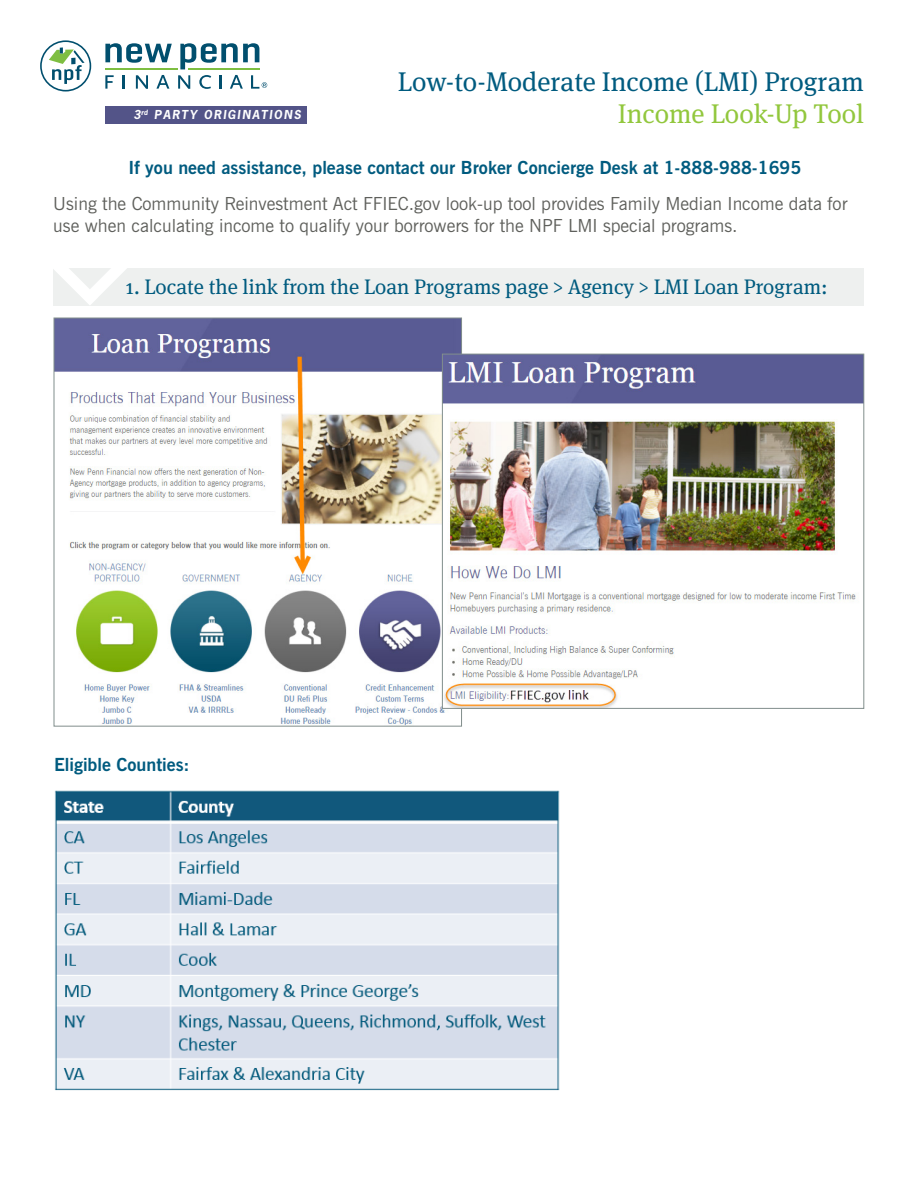
<style>
.page{position:relative;width:918px;height:1188px;background:#fff}
.page>*{position:absolute;margin:0;border:0;box-sizing:border-box;transform-origin:0 0}
.t1{font:27px "Meta Serif OT";color:#005b7f}
.t2{font:27px "Meta Serif OT";color:#92c73d}
.t3{font:21px "Meta Serif OT";color:#005b7f}
.t4{font:18px/22.5px "News Gothic BT";color:#5f605c}
.t5{font:700 18px "News Gothic BT";color:#005b7f}
.t6{font:italic 700 11.7px "News Gothic";letter-spacing:.14em;color:#fff}
</style>
<div class="page">
<img style="left:56px;top:320px;width:404px;height:404px">
<img style="left:444px;top:356px;width:418px;height:351px">
<div style="left:442px;top:354px;width:422px;height:355px;border:1px solid #818e8c"></div>
<div style="left:105px;top:106px;width:202px;height:18px;background:#535488"></div>
<hr style="left:105px;top:68px;width:73px;height:1px;background:#7ebe41">
<svg style="left:105px;top:75px;width:9px;height:14px"></svg>
<svg style="left:123px;top:75px;width:2px;height:14px"></svg>
<svg style="left:136px;top:75px;width:12px;height:14px"></svg>
<svg style="left:156px;top:75px;width:13px;height:14px"></svg>
<svg style="left:178px;top:75px;width:12px;height:14px"></svg>
<svg style="left:199px;top:75px;width:12px;height:14px"></svg>
<svg style="left:220px;top:75px;width:2px;height:14px"></svg>
<svg style="left:230px;top:75px;width:13px;height:14px"></svg>
<svg style="left:105px;top:43px;width:67px;height:20px"></svg>
<svg style="left:180px;top:43px;width:79px;height:26px"></svg>
<svg style="left:40px;top:40px;width:51px;height:52px"></svg>
<svg style="left:251px;top:75px;width:16px;height:14px"></svg>
<div style="left:53px;top:269px;width:811px;height:37px;background:#eef0ef"></div>
<svg style="left:54px;top:268px;width:72px;height:37px"></svg>
<img style="left:54px;top:790px;width:506px;height:300px">
<p class="t1" style="left:398px;top:64px;width:468px">Low-to-Moderate Income (LMI) Program</p>
<p class="t2" style="left:618px;top:97px;width:248px">Income Look-Up Tool</p>
<p class="t5" style="left:129px;top:157px;width:674px">If you need assistance, please contact our Broker Concierge Desk at 1-888-988-1695</p>
<p class="t4" style="left:53px;top:192px;width:796px">Using the Community Reinvestment Act FFIEC.gov look-up tool provides Family Median Income data for use when calculating income to qualify your borrowers for the NPF LMI special programs.</p>
<p class="t6" style="left:133px;top:107px;width:169px">3<sup>rd</sup> PARTY ORIGINATIONS</p>
<p class="t3" style="left:126px;top:274px;width:704px">1. Locate the link from the Loan Programs page &gt; Agency &gt; LMI Loan Program:</p>
<p class="t5" style="left:54px;top:754px;width:137px">Eligible Counties:</p>
</div>
